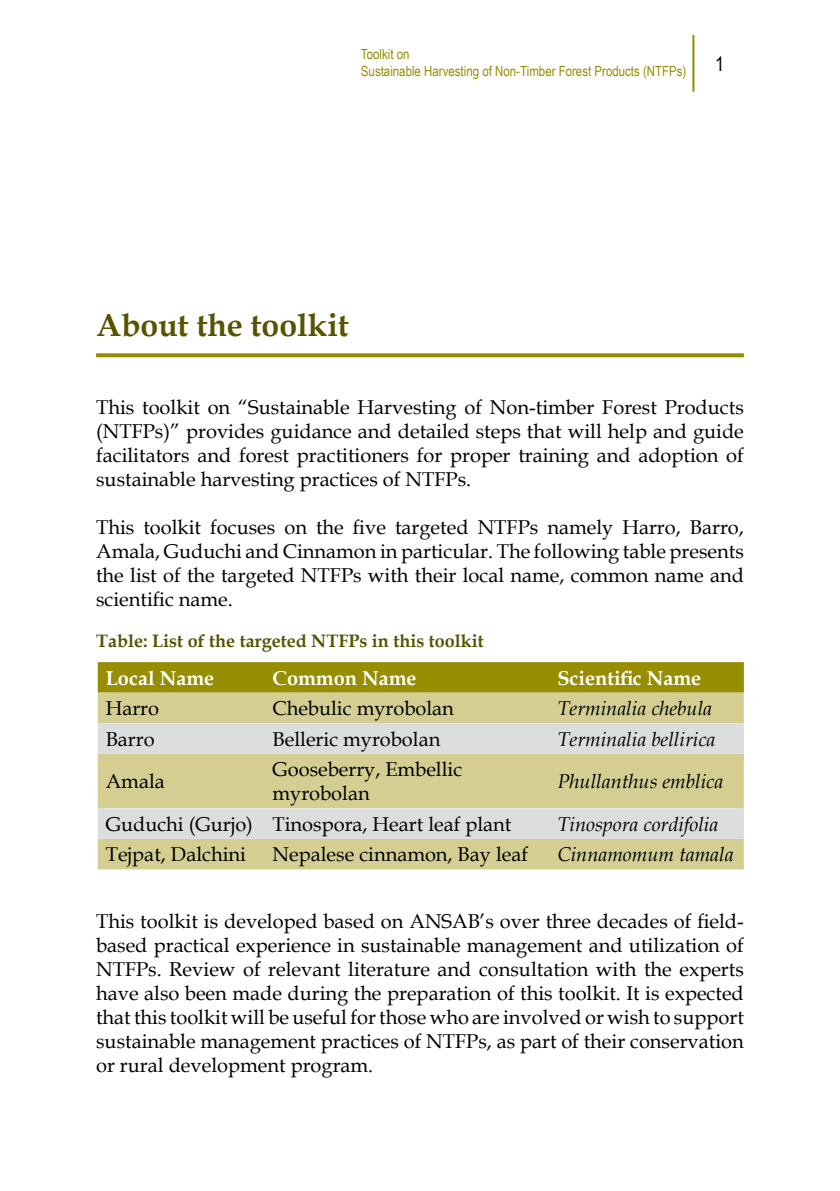
<style>
.page{position:relative;width:840px;height:1191px;background:#fff}
.page>*{position:absolute;margin:0;border:0;box-sizing:border-box;transform-origin:0 0}
.t1{font:700 32px "Book Antiqua";color:#585300}
.t2{font:20px/24px "Book Antiqua";color:#000;text-align:justify}
.t3{font:italic 20px "Book Antiqua";color:#000}
.t4{font:700 20px "Book Antiqua";color:#fff}
.t5{font:20px "Arial Narrow";color:#000}
.t6{font:700 18px "Book Antiqua";color:#585300}
.t7{font:14px/16.8px "Arial Narrow";color:#968d00}
</style>
<div class="page">
<hr style="left:692px;top:35px;width:2px;height:57px;background:#968d00">
<svg style="left:96px;top:353px;width:647px;height:4px;background:#9d9512"></svg>
<div style="left:98px;top:662px;width:645px;height:30px;background:#968d00"></div>
<div style="left:98px;top:692px;width:645px;height:177px;background:#d5ce92"></div>
<div style="left:98px;top:723px;width:645px;height:30px;background:#dcddde"></div>
<div style="left:98px;top:808px;width:645px;height:31px;background:#dcddde"></div>
<p class="t7" style="left:361px;top:45px;width:327px">Toolkit on<br>Sustainable Harvesting of Non-Timber Forest Products (NTFPs)</p>
<p class="t5" style="left:714px;top:49px;width:11px">1</p>
<h1 class="t1" style="left:96px;top:303px;width:254px">About the toolkit</h1>
<p class="t2" style="left:96px;top:395px;width:649px">This toolkit on “Sustainable Harvesting of Non-timber Forest Products (NTFPs)” provides guidance and detailed steps that will help and guide facilitators and forest practitioners for proper training and adoption of sustainable harvesting practices of NTFPs.</p>
<p class="t2" style="left:96px;top:515px;width:649px">This toolkit focuses on the five targeted NTFPs namely Harro, Barro, Amala, Guduchi and Cinnamon in particular. The following table presents the list of the targeted NTFPs with their local name, common name and scientific name.</p>
<p class="t6" style="left:96px;top:629px;width:389px">Table: List of the targeted NTFPs in this toolkit</p>
<p class="t4" style="left:106px;top:664px;width:110px">Local Name</p>
<p class="t4" style="left:272px;top:664px;width:145px">Common Name</p>
<p class="t4" style="left:557px;top:664px;width:145px">Scientific Name</p>
<p class="t2" style="left:106px;top:696px;width:55px">Harro</p>
<p class="t2" style="left:272px;top:696px;width:183px">Chebulic myrobolan</p>
<p class="t3" style="left:557px;top:694px;width:156px">Terminalia chebula</p>
<p class="t2" style="left:106px;top:726px;width:50px">Barro</p>
<p class="t2" style="left:272px;top:726px;width:169px">Belleric myrobolan</p>
<p class="t3" style="left:557px;top:725px;width:159px">Terminalia bellirica</p>
<p class="t2" style="left:106px;top:769px;width:61px">Amala</p>
<p class="t2" style="left:272px;top:757px;width:191px">Gooseberry, Embellic myrobolan</p>
<p class="t3" style="left:557px;top:767px;width:167px">Phullanthus emblica</p>
<p class="t2" style="left:106px;top:811px;width:407px">Guduchi (Gurjo) Tinospora, Heart leaf plant</p>
<p class="t3" style="left:557px;top:810px;width:162px">Tinospora cordifolia</p>
<p class="t2" style="left:106px;top:842px;width:142px">Tejpat, Dalchini</p>
<p class="t2" style="left:272px;top:842px;width:257px">Nepalese cinnamon, Bay leaf</p>
<p class="t3" style="left:557px;top:840px;width:178px">Cinnamomum tamala</p>
<p class="t2" style="left:96px;top:908px;width:649px">This toolkit is developed based on ANSAB’s over three decades of field&shy;based practical experience in sustainable management and utilization of NTFPs. Review of relevant literature and consultation with the experts have also been made during the preparation of this toolkit. It is expected that this toolkit will be useful for those who are involved or wish to support sustainable management practices of NTFPs, as part of their conservation or rural development program.</p>
</div>
